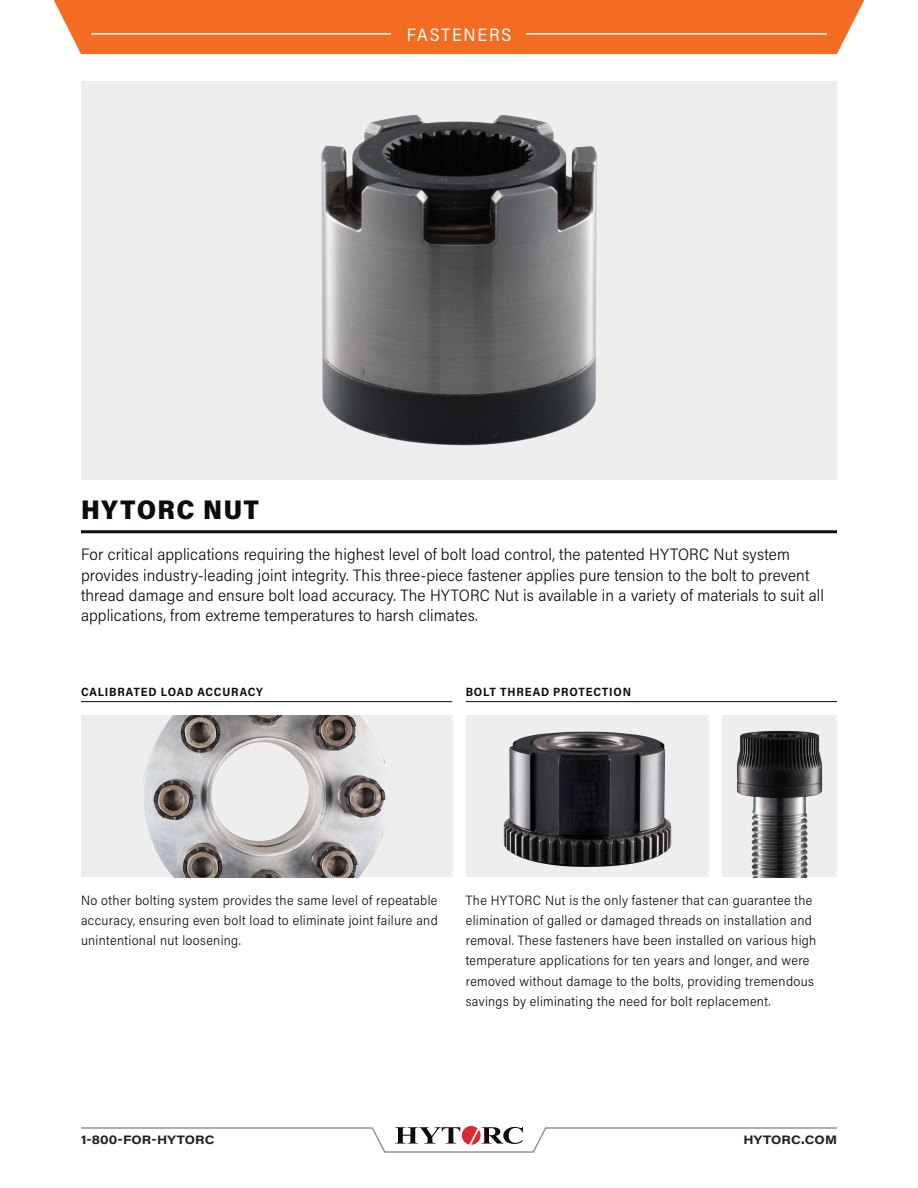
<style>
.page{position:relative;width:918px;height:1188px;background:#fff}
.page>*{position:absolute;margin:0;border:0;box-sizing:border-box;transform-origin:0 0}
.t1{font:900 27px "Acumin Pro Semi Cond";letter-spacing:.05em;color:#110a0c}
.t2{font:18px "Acumin Pro Semi Cond";letter-spacing:.095em;color:#fff}
.Sell_Sheet_Body_Copy{font:300 16.5px/20.2px "Acumin Pro Semi Cond";letter-spacing:.005em;color:#110a0c}
.Sell_Sheet_Body_Copy-2{font:300 13.5px/20.2px "Acumin Pro Semi Cond";letter-spacing:.025em;color:#110a0c;text-align:justify}
.t3{font:700 12px "Acumin Pro Semi Cond";letter-spacing:.065em;color:#110a0c}
.t4{font:700 12px "Acumin Pro Wide";letter-spacing:.005em;color:#231f20}
</style>
<div class="page">
<svg style="left:81px;top:1126px;width:756px;height:27px"></svg>
<div style="left:53px;top:0;width:812px;height:54px;background:#f36c21"></div>
<hr style="left:91px;top:33px;width:736px;height:2px;background:#fff">
<div style="left:392px;top:27px;width:134px;height:13px;background:#f36c21"></div>
<hr style="left:81px;top:701px;width:371px;height:1px;background:#110a0c">
<hr style="left:466px;top:701px;width:371px;height:1px;background:#110a0c">
<div style="left:81px;top:716px;width:371px;height:162px;background:#eeeeef"></div>
<img style="left:105px;top:716px;width:323px;height:162px">
<div style="left:466px;top:716px;width:243px;height:162px;background:#eeeeef"></div>
<img style="left:491px;top:731px;width:192px;height:147px">
<img style="left:722px;top:716px;width:115px;height:162px">
<div style="left:81px;top:81px;width:756px;height:398px;background:#eeeeef"></div>
<img style="left:321px;top:115px;width:276px;height:331px">
<hr style="left:81px;top:530px;width:756px;height:3px;background:#110a0c">
<h2 class="t2" style="left:407px;top:22px;width:106px">FASTENERS</h2>
<p class="t1" style="left:81px;top:491px;width:180px">HYTORC NUT</p>
<p class="Sell_Sheet_Body_Copy" style="left:81px;top:544px;width:745px">For critical applications requiring the highest level of bolt load control, the patented HYTORC Nut system provides industry-leading joint integrity. This three-piece fastener applies pure tension to the bolt to prevent thread damage and ensure bolt load accuracy. The HYTORC Nut is available in a variety of materials to suit all applications, from extreme temperatures to harsh climates.</p>
<p class="t3" style="left:81px;top:683px;width:183px">CALIBRATED LOAD ACCURACY</p>
<p class="t3" style="left:466px;top:683px;width:167px">BOLT THREAD PROTECTION</p>
<p class="Sell_Sheet_Body_Copy-2" style="left:81px;top:889px;width:358px">No other bolting system provides the same level of repeatable accuracy, ensuring even bolt load to eliminate joint failure and unintentional nut loosening.</p>
<p class="Sell_Sheet_Body_Copy-2" style="left:466px;top:889px;width:352px;text-align:left">The HYTORC Nut is the only fastener that can guarantee the elimination of galled or damaged threads on installation and removal. These fasteners have been installed on various high temperature applications for ten years and longer, and were removed without damage to the bolts, providing tremendous savings by eliminating the need for bolt replacement.</p>
<p class="t4" style="left:81px;top:1131px;width:135px">1-800-FOR-HYTORC</p>
<p class="t4" style="left:743px;top:1131px;width:95px">HYTORC.COM</p>
</div>
